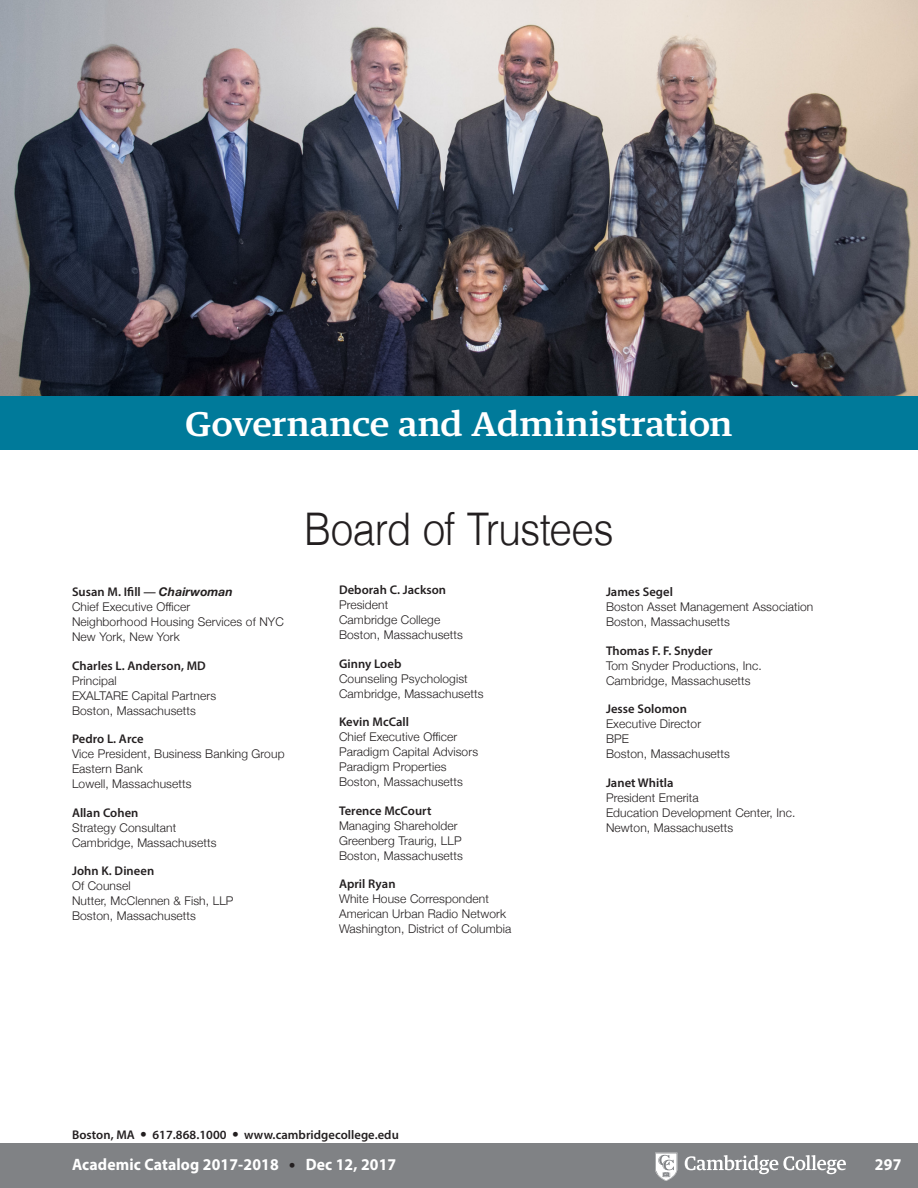
<style>
.page{position:relative;width:918px;height:1188px;background:#fff}
.page>*{position:absolute;margin:0;border:0;box-sizing:border-box;transform-origin:0 0}
.txt_h1-sans_ctr{font:300 45px "Helvetica";letter-spacing:-.02em;color:#231f20;scale:.9 1}
.t1{font:500 33px "Guardian Text Egyp";letter-spacing:-.005em;color:#fff;scale:1.1 1}
.t2{font:700 16.5px "Myriad Pro";letter-spacing:.01em;color:#fff;scale:.95 1}
.txt-0{font:600 12.6px "Myriad Pro";letter-spacing:.005em;color:#231f20}
.txt-2{font:600 12.6px "Myriad Pro";letter-spacing:.005em;color:#231f20}
.txt-0-2{font:300 12px/15px "Helvetica Neue";letter-spacing:.01em;color:#231f20}
.txt-9{font:300 12px "Helvetica Neue";letter-spacing:.01em;color:#231f20}
.s1{font-family:"Helvetica Neue";font-weight:700;font-style:italic;font-size:12px}
.s2{font-family:"Helvetica Neue";font-weight:300;font-size:13.5px}
.s3{font-family:"Helvetica Neue";font-weight:300;font-size:13.5px;color:#231f20}
</style>
<div class="page">
<div style="left:0;top:1143px;width:918px;height:45px;background:#808285"></div>
<svg style="left:655px;top:1153px;width:191px;height:28px"></svg>
<div style="left:0;top:396px;width:918px;height:54px;background:#007a9a"></div>
<img style="left:1px;top:0;width:917px;height:396px">
<p class="t1" style="left:185px;top:397px;width:499px">Governance and Administration</p>
<p class="txt-0" style="left:72px;top:584px;width:162px">Susan M. Ifill — <span class="s1">Chairwoman</span></p>
<p class="txt-0-2" style="left:72px;top:599px;width:120px">Chief Executive Officer</p>
<p class="txt-0-2" style="left:72px;top:614px;width:213px">Neighborhood Housing Services of NYC</p>
<p class="txt-9" style="left:72px;top:627px;width:109px">New York, New York</p>
<p class="txt-0" style="left:72px;top:658px;width:135px">Charles L. Anderson, MD</p>
<p class="txt-0-2" style="left:72px;top:672px;width:46px">Principal</p>
<p class="txt-0-2" style="left:72px;top:687px;width:146px">EXALTARE Capital Partners</p>
<p class="txt-9" style="left:72px;top:701px;width:126px">Boston, Massachusetts</p>
<p class="txt-0" style="left:72px;top:731px;width:73px">Pedro L. Arce</p>
<p class="txt-0-2" style="left:72px;top:746px;width:214px">Vice President, Business Banking Group</p>
<p class="txt-0-2" style="left:72px;top:761px;width:72px">Eastern Bank</p>
<p class="txt-9" style="left:72px;top:774px;width:121px">Lowell, Massachusetts</p>
<p class="txt-0" style="left:72px;top:805px;width:68px">Allan Cohen</p>
<p class="txt-0-2" style="left:72px;top:819px;width:106px">Strategy Consultant</p>
<p class="txt-9" style="left:72px;top:833px;width:146px">Cambridge, Massachusetts</p>
<p class="txt-0" style="left:72px;top:863px;width:84px">John K. Dineen</p>
<p class="txt-0-2" style="left:72px;top:878px;width:60px">Of Counsel</p>
<p class="txt-0-2" style="left:72px;top:893px;width:163px">Nutter, McClennen &amp; Fish, LLP</p>
<p class="txt-9" style="left:72px;top:906px;width:126px">Boston, Massachusetts</p>
<p class="txt_h1-sans_ctr" style="left:304px;top:491px;width:346px">Board of Trustees</p>
<p class="txt-0" style="left:339px;top:582px;width:109px">Deborah C. Jackson</p>
<p class="txt-0-2" style="left:339px;top:596px;width:51px">President</p>
<p class="txt-0-2" style="left:339px;top:611px;width:103px">Cambridge College</p>
<p class="txt-9" style="left:339px;top:625px;width:126px">Boston, Massachusetts</p>
<p class="txt-0" style="left:339px;top:655px;width:64px">Ginny Loeb</p>
<p class="txt-0-2" style="left:339px;top:670px;width:130px">Counseling Psychologist</p>
<p class="txt-9" style="left:339px;top:684px;width:146px">Cambridge, Massachusetts</p>
<p class="txt-0" style="left:339px;top:714px;width:72px">Kevin McCall</p>
<p class="txt-0-2" style="left:339px;top:728px;width:120px">Chief Executive Officer</p>
<p class="txt-0-2" style="left:339px;top:743px;width:141px">Paradigm Capital Advisors</p>
<p class="txt-0-2" style="left:339px;top:758px;width:109px">Paradigm Properties</p>
<p class="txt-9" style="left:339px;top:772px;width:126px">Boston, Massachusetts</p>
<p class="txt-0" style="left:339px;top:802px;width:94px">Terence McCourt</p>
<p class="txt-0-2" style="left:339px;top:817px;width:120px">Managing Shareholder</p>
<p class="txt-0-2" style="left:339px;top:832px;width:124px">Greenberg Traurig, LLP</p>
<p class="txt-9" style="left:339px;top:846px;width:126px">Boston, Massachusetts</p>
<p class="txt-0" style="left:339px;top:876px;width:58px">April Ryan</p>
<p class="txt-0-2" style="left:339px;top:890px;width:169px">White House Correspondent<br>American Urban Radio Network</p>
<p class="txt-9" style="left:339px;top:919px;width:174px">Washington, District of Columbia</p>
<p class="txt-0" style="left:606px;top:584px;width:69px">James Segel</p>
<p class="txt-0-2" style="left:606px;top:599px;width:209px">Boston Asset Management Association</p>
<p class="txt-9" style="left:606px;top:612px;width:126px">Boston, Massachusetts</p>
<p class="txt-0" style="left:606px;top:642px;width:108px">Thomas F. F. Snyder</p>
<p class="txt-0-2" style="left:606px;top:657px;width:157px">Tom Snyder Productions, Inc.</p>
<p class="txt-9" style="left:606px;top:671px;width:146px">Cambridge, Massachusetts</p>
<p class="txt-0" style="left:606px;top:701px;width:82px">Jesse Solomon</p>
<p class="txt-0-2" style="left:606px;top:716px;width:97px">Executive Director</p>
<p class="txt-0-2" style="left:606px;top:731px;width:24px">BPE</p>
<p class="txt-9" style="left:606px;top:744px;width:126px">Boston, Massachusetts</p>
<p class="txt-0" style="left:606px;top:774px;width:69px">Janet Whitla</p>
<p class="txt-0-2" style="left:606px;top:789px;width:94px">President Emerita</p>
<p class="txt-0-2" style="left:606px;top:804px;width:191px">Education Development Center, Inc.</p>
<p class="txt-9" style="left:606px;top:818px;width:129px">Newton, Massachusetts</p>
<p class="txt-2" style="left:72px;top:1127px;width:328px">Boston, MA <span class="s2">•</span> 617.868.1000 <span class="s2">•</span> www.cambridgecollege.edu</p>
<p class="t2" style="left:72px;top:1154px;width:343px">Academic Catalog 2017-2018 <span class="s3">•</span> Dec 12, 2017</p>
<p class="t2" style="left:875px;top:1154px;width:29px">297</p>
</div>
